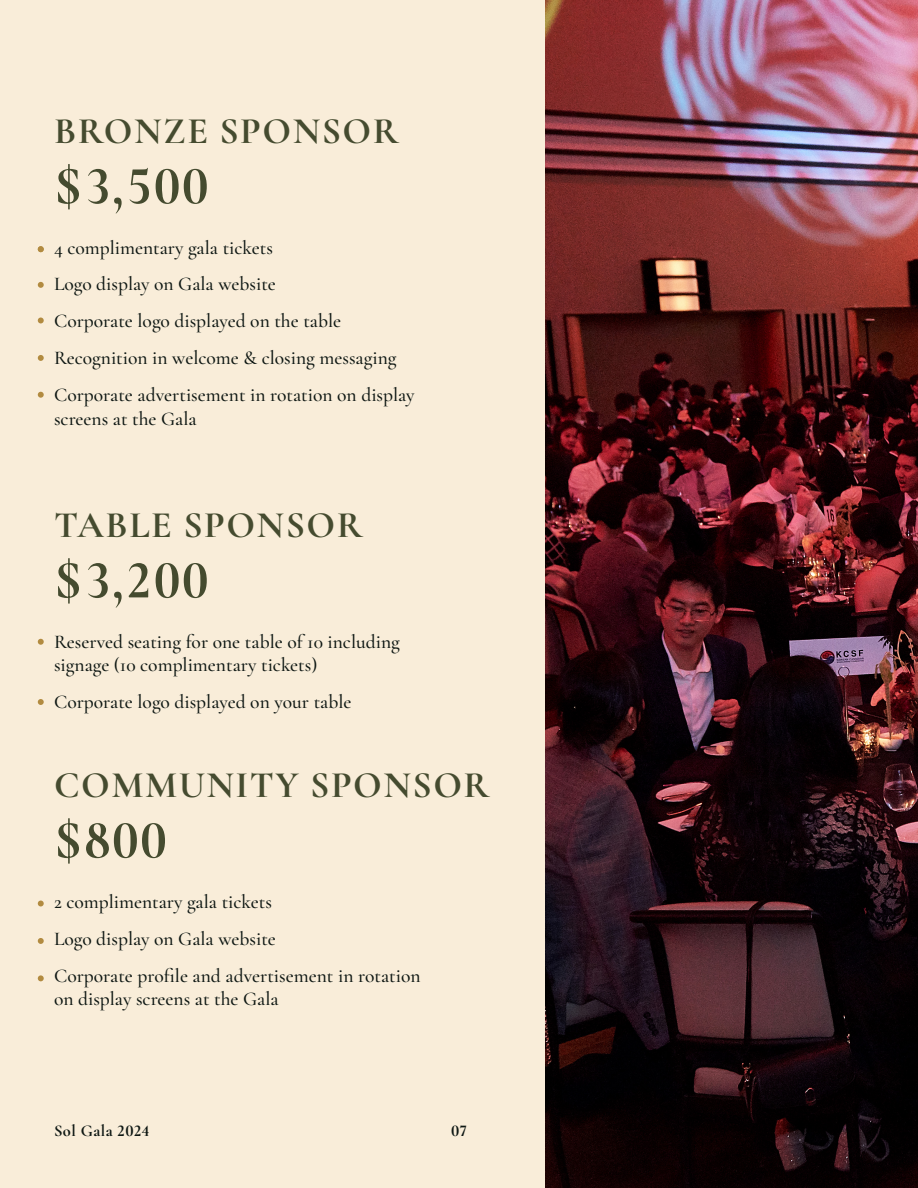
<style>
.page{position:relative;width:918px;height:1188px;background:#f9edd9}
.page>*{position:absolute;margin:0;border:0;box-sizing:border-box;transform-origin:0 0}
.Page_Title{font:700 54px "Cormorant Garamond";letter-spacing:.03em;color:#454b2f}
.Page_Title_-_Small{font:700 37.5px "Cormorant Garamond";letter-spacing:.04em;color:#454b2f}
.Body_Paragraph{font:500 19.5px/23.4px "Cormorant Garamond";color:#0e1713}
.t1{font:700 16.5px "Cormorant Garamond";letter-spacing:.03em;color:#0e1713}
</style>
<div class="page">
<svg style="left:38px;top:282px;width:6px;height:6px"></svg>
<svg style="left:38px;top:639px;width:6px;height:6px"></svg>
<svg style="left:38px;top:975px;width:6px;height:6px"></svg>
<svg style="left:38px;top:246px;width:6px;height:6px"></svg>
<svg style="left:38px;top:318px;width:6px;height:5px"></svg>
<svg style="left:38px;top:901px;width:6px;height:5px"></svg>
<svg style="left:38px;top:699px;width:6px;height:6px"></svg>
<svg style="left:38px;top:355px;width:6px;height:6px"></svg>
<svg style="left:38px;top:938px;width:6px;height:6px"></svg>
<svg style="left:38px;top:392px;width:6px;height:6px"></svg>
<img style="left:545px;top:0;width:373px;height:1188px">
<p class="Page_Title_-_Small" style="left:54px;top:107px;width:346px">BRONZE SPONSOR</p>
<p class="Page_Title" style="left:54px;top:153px;width:156px">$3,500</p>
<p class="Body_Paragraph" style="left:54px;top:236px;width:221px">4 complimentary gala tickets</p>
<p class="Body_Paragraph" style="left:54px;top:272px;width:224px">Logo display on Gala website</p>
<p class="Body_Paragraph" style="left:54px;top:309px;width:289px">Corporate logo displayed on the table</p>
<p class="Body_Paragraph" style="left:54px;top:346px;width:344px">Recognition in welcome &amp; closing messaging</p>
<p class="Body_Paragraph" style="left:54px;top:383px;width:362px">Corporate advertisement in rotation on display screens at the Gala</p>
<p class="Page_Title_-_Small" style="left:54px;top:502px;width:310px">TABLE SPONSOR</p>
<p class="Page_Title" style="left:54px;top:547px;width:156px">$3,200</p>
<p class="Body_Paragraph" style="left:54px;top:630px;width:347px">Reserved seating for one table of 10 including signage (10 complimentary tickets)</p>
<p class="Body_Paragraph" style="left:54px;top:690px;width:299px">Corporate logo displayed on your table</p>
<p class="Page_Title_-_Small" style="left:54px;top:762px;width:437px">COMMUNITY SPONSOR</p>
<p class="Page_Title" style="left:54px;top:807px;width:114px">$800</p>
<p class="Body_Paragraph" style="left:54px;top:890px;width:220px">2 complimentary gala tickets</p>
<p class="Body_Paragraph" style="left:54px;top:927px;width:224px">Logo display on Gala website</p>
<p class="Body_Paragraph" style="left:54px;top:964px;width:368px">Corporate profile and advertisement in rotation on display screens at the Gala</p>
<p class="t1" style="left:54px;top:1120px;width:97px">Sol Gala 2024</p>
<p class="t1" style="left:451px;top:1120px;width:17px">07</p>
</div>
